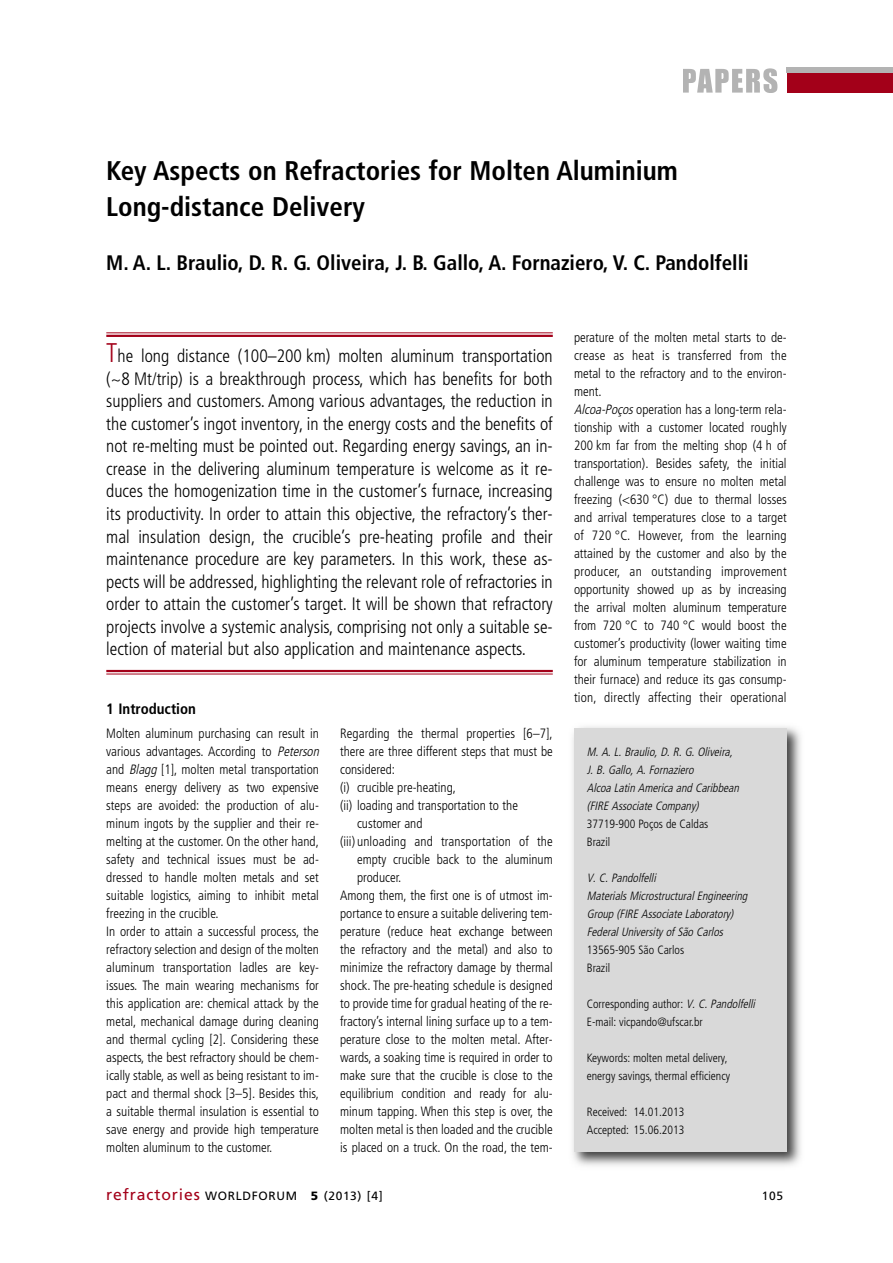
<style>
.page{position:relative;width:893px;height:1263px;background:#fff}
.page>*{position:absolute;margin:0;border:0;box-sizing:border-box;transform-origin:0 0}
.t1{font:700 condensed 27px/36px "Frutiger";color:#000}
.t2{font:700 condensed 21px "Frutiger";color:#000}
.t3{font:300 condensed 18px/22.5px "Frutiger";color:#000;text-align:justify}
.t4{font:700 condensed 15px "Frutiger";color:#000}
.t5{font:300 condensed 13.5px/18px "Frutiger";color:#000}
.t6{font:italic 300 condensed 12px/18px "Frutiger";color:#000}
.t7{font:300 condensed 12px/18px "Frutiger";color:#000}
.t8{font:12px "Frutiger";letter-spacing:.055em;color:#000}
.s1{font-size:27px;color:#a30019}
.s2{font-style:italic}
.s3{font-size:15.75px;color:#a30019}
.s4{font-weight:900}
</style>
<div class="page">
<div style="left:787px;top:73px;width:106px;height:20px;background:#a30019"></div>
<div style="left:787px;top:68px;width:106px;height:5px;background:#b3b3b3"></div>
<svg style="left:683px;top:68px;width:94px;height:25px"></svg>
<img style="left:572px;top:726px;width:229px;height:440px">
<div style="left:574px;top:728px;width:213px;height:424px;background:#d9d9d9"></div>
<hr style="left:106px;top:332px;width:447px;height:1px;background:#a30019">
<hr style="left:106px;top:335px;width:447px;height:2px;background:#a30019">
<hr style="left:106px;top:670px;width:447px;height:2px;background:#a30019">
<hr style="left:106px;top:674px;width:447px;height:1px;background:#a30019">
<h1 class="t1" style="left:106px;top:155px;width:573px">Key Aspects on Refractories for Molten Aluminium<br>Long-distance Delivery</h1>
<h2 class="t2" style="left:106px;top:254px;width:644px">M. A. L. Braulio, D. R. G. Oliveira, J. B. Gallo, A. Fornaziero, V. C. Pandolfelli</h2>
<p class="t3" style="left:106px;top:346px;width:448px"><span class="s1">T</span>he long distance (100–200 km) molten aluminum transportation (~8 Mt/trip) is a breakthrough process, which has benefits for both suppliers and customers. Among various advantages, the reduction in the customer’s ingot inventory, in the energy costs and the benefits of not re-melting must be pointed out. Regarding energy savings, an in&shy;crease in the delivering aluminum temperature is welcome as it re&shy;duces the homogenization time in the customer’s furnace, increasing its productivity. In order to attain this objective, the refractory’s ther&shy;mal insulation design, the crucible’s pre-heating profile and their maintenance procedure are key parameters. In this work, these as&shy;pects will be addressed, highlighting the relevant role of refractories in order to attain the customer’s target. It will be shown that refractory projects involve a systemic analysis, comprising not only a suitable se&shy;lection of material but also application and maintenance aspects.</p>
<p class="t5" style="left:574px;top:329px;width:214px">perature of the molten metal starts to de&shy;crease as heat is transferred from the metal to the refractory and to the environ&shy;ment.<br><span class="s2">Alcoa-Poços</span>operation has a long-term rela&shy;tionship with a customer located roughly 200 km far from the melting shop (4 h of transportation). Besides safety, the initial challenge was to ensure no molten metal freezing (&lt;630 °C) due to thermal losses and arrival temperatures close to a target of 720 °C. However, from the learning attained by the customer and also by the producer, an outstanding improvement opportunity showed up as by increasing the arrival molten aluminum temperature from 720 °C to 740 °C would boost the customer’s productivity (lower waiting time for aluminum temperature stabilization in their furnace) and reduce its gas consump&shy;tion, directly affecting their operational</p>
<p class="t4" style="left:106px;top:703px;width:91px">1 Introduction</p>
<p class="t5" style="left:106px;top:725px;width:217px">Molten aluminum purchasing can result in various advantages. According to <span class="s2">Peterson </span>and <span class="s2">Blagg</span> [1], molten metal transportation means energy delivery as two expensive steps are avoided: the production of alu&shy;minum ingots by the supplier and their re&shy;melting at the customer. On the other hand, safety and technical issues must be ad&shy;dressed to handle molten metals and set suitable logistics, aiming to inhibit metal freezing in the crucible.<br>In order to attain a successful process, the refractory selection and design of the molten aluminum transportation ladles are key&shy;issues. The main wearing mechanisms for this application are: chemical attack by the metal, mechanical damage during cleaning and thermal cycling [2]. Considering these aspects, the best refractory should be chem&shy;ically stable, as well as being resistant to im&shy;pact and thermal shock [3–5]. Besides this, a suitable thermal insulation is essential to save energy and provide high temperature molten aluminum to the customer.</p>
<p class="t5" style="left:340px;top:725px;width:214px">Regarding the thermal properties [6–7],</p>
<p class="t5" style="left:340px;top:743px;width:214px">there are three different steps that must be</p>
<p class="t5" style="left:340px;top:761px;width:56px">considered:</p>
<p class="t5" style="left:340px;top:779px;width:117px">(i) crucible pre-heating,</p>
<p class="t5" style="left:340px;top:797px;width:179px">(ii) loading and transportation to the</p>
<p class="t5" style="left:357px;top:815px;width:67px">customer and</p>
<p class="t5" style="left:340px;top:833px;width:214px">(iii) unloading and transportation of the</p>
<p class="t5" style="left:357px;top:851px;width:197px">empty crucible back to the aluminum</p>
<p class="t5" style="left:357px;top:869px;width:46px">producer.</p>
<p class="t5" style="left:340px;top:887px;width:214px">Among them, the first one is of utmost im-</p>
<p class="t5" style="left:340px;top:905px;width:214px">portance to ensure a suitable delivering tem-</p>
<p class="t5" style="left:340px;top:923px;width:214px">perature (reduce heat exchange between</p>
<p class="t5" style="left:340px;top:941px;width:214px">the refractory and the metal) and also to</p>
<p class="t5" style="left:340px;top:959px;width:214px">minimize the refractory damage by thermal</p>
<p class="t5" style="left:340px;top:977px;width:214px">shock. The pre-heating schedule is designed</p>
<p class="t5" style="left:340px;top:995px;width:214px">to provide time for gradual heating of the re-</p>
<p class="t5" style="left:340px;top:1013px;width:214px">fractory’s internal lining surface up to a tem-</p>
<p class="t5" style="left:340px;top:1031px;width:214px">perature close to the molten metal. After-</p>
<p class="t5" style="left:340px;top:1049px;width:214px">wards, a soaking time is required in order to</p>
<p class="t5" style="left:340px;top:1067px;width:214px">make sure that the crucible is close to the</p>
<p class="t5" style="left:340px;top:1085px;width:214px">equilibrium condition and ready for alu-</p>
<p class="t5" style="left:340px;top:1103px;width:214px">minum tapping. When this step is over, the</p>
<p class="t5" style="left:340px;top:1121px;width:214px">molten metal is then loaded and the crucible</p>
<p class="t5" style="left:340px;top:1139px;width:214px">is placed on a truck. On the road, the tem-</p>
<p class="t6" style="left:587px;top:744px;width:156px">M. A. L. Braulio, D. R. G. Oliveira,<br>J. B. Gallo, A. Fornaziero<br>Alcoa Latin America and Caribbean (FIRE Associate Company)</p>
<p class="t7" style="left:587px;top:816px;width:123px">37719-900 Poços de Caldas<br>Brazil</p>
<p class="t6" style="left:587px;top:870px;width:164px">V. C. Pandolfelli<br>Materials Microstructural Engineering<br>Group (FIRE Associate Laboratory)<br>Federal University of São Carlos</p>
<p class="t7" style="left:587px;top:942px;width:99px">13565-905 São Carlos<br>Brazil</p>
<p class="t7" style="left:587px;top:996px;width:172px">Corresponding author: <span class="s2">V.C.Pandolfelli<br></span>E-mail: vicpando@ufscar.br</p>
<p class="t7" style="left:587px;top:1050px;width:145px">Keywords: molten metal delivery, energy savings, thermal efficiency</p>
<p class="t7" style="left:587px;top:1104px;width:99px">Received: 14.01.2013<br>Accepted: 15.06.2013</p>
<p class="t8" style="left:106px;top:1191px;width:278px"><span class="s3">refractories</span> WORLDFORUM <span class="s4">5</span> (2013) [4]</p>
<p class="t8" style="left:762px;top:1191px;width:23px">105</p>
</div>
